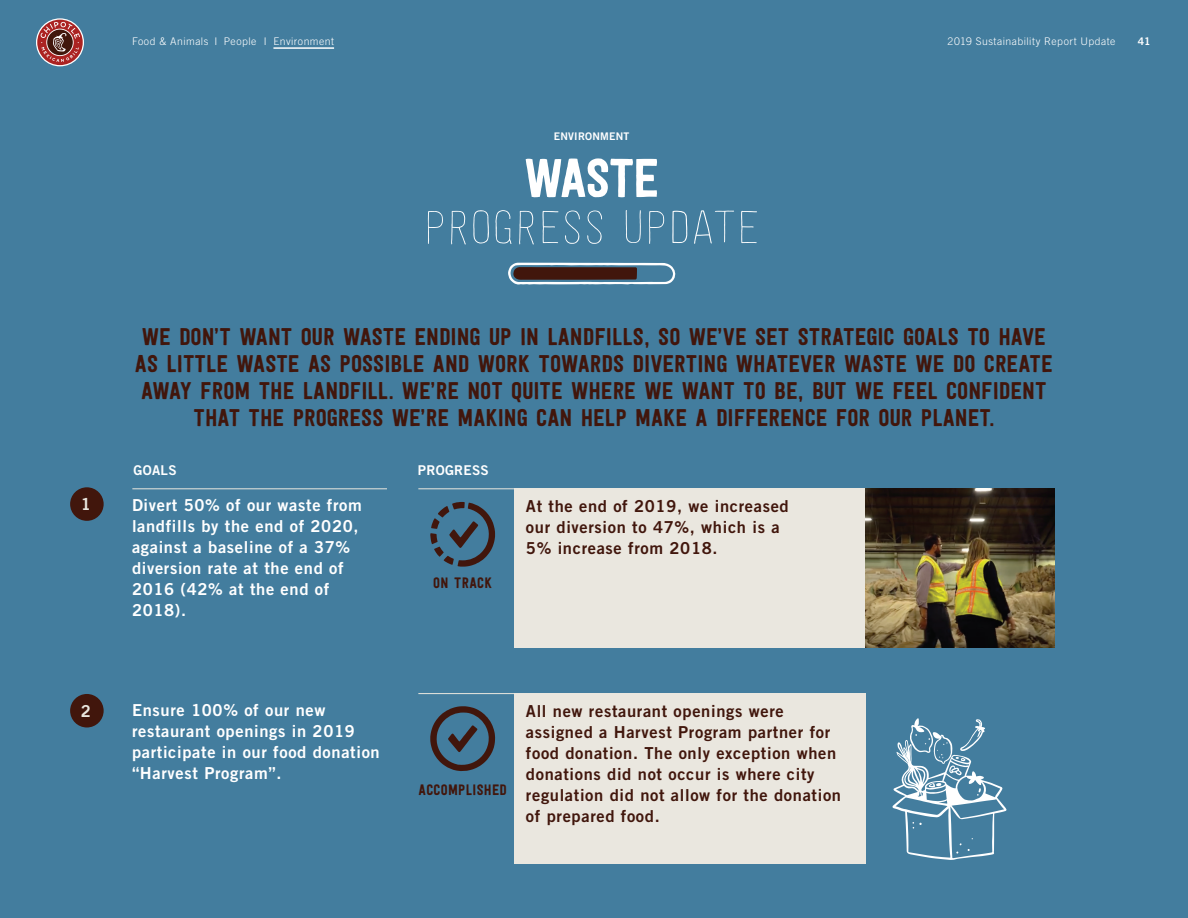
<style>
.page{position:relative;width:1188px;height:918px;background:#437d9e}
.page>*{position:absolute;margin:0;border:0;box-sizing:border-box;transform-origin:0 0}
.t1{font:54px "Festivo Letters No.17";letter-spacing:-.05em;color:#fff}
.t2{font:54px "Festivo Letters No.1";letter-spacing:-.03em;color:#fff}
.t3{font:24px/27px "Festivo Letters No.1";color:#41160c;text-align:center}
.t4{font:16.5px/21px "Trade Gothic LT Std Bd 2";letter-spacing:.04em;color:#41160c}
.t5{font:16.5px/21px "Trade Gothic LT Std Bd 2";letter-spacing:.04em;color:#fff}
.t6{font:16.5px "Trade Gothic LT Std Bd 2";color:#eae7df}
.t7{font:15px "Festivo Letters No.1";letter-spacing:.02em;color:#41160c}
.t8{font:13.5px "Trade Gothic LT Std Bd 2";letter-spacing:.02em;color:#fff}
.t9{font:300 10.5px "Trade Gothic LT Std";letter-spacing:.045em;color:#fff}
.t10{font:10.5px "Trade Gothic LT Std Bd 2";letter-spacing:.02em;color:#fff}
</style>
<div class="page">
<div style="left:70px;top:487px;width:34px;height:34px;background:#41160c;border-radius:50%"></div>
<hr style="left:132px;top:488px;width:255px;height:1px;background:#eae7df">
<hr style="left:418px;top:488px;width:448px;height:1px;background:#eae7df">
<hr style="left:418px;top:693px;width:448px;height:1px;background:#eae7df">
<div style="left:514px;top:488px;width:352px;height:160px;background:#eae7df"></div>
<div style="left:514px;top:693px;width:352px;height:171px;background:#eae7df"></div>
<div style="left:70px;top:694px;width:34px;height:34px;background:#41160c;border-radius:50%"></div>
<img style="left:866px;top:488px;width:189px;height:159px">
<svg style="left:892px;top:718px;width:115px;height:142px"></svg>
<svg style="left:508px;top:263px;width:168px;height:22px"></svg>
<svg style="left:430px;top:502px;width:65px;height:65px"></svg>
<svg style="left:430px;top:706px;width:65px;height:65px"></svg>
<svg style="left:36px;top:18px;width:48px;height:48px"></svg>
<svg style="left:37px;top:20px;width:46px;height:45px;background:#955a5c"></svg>
<hr style="left:273px;top:47px;width:61px;height:2px;background:#fff">
<p class="t9" style="left:132px;top:35px;width:87px">Food &amp; Animals I</p>
<p class="t9" style="left:264px;top:35px;width:4px">I</p>
<p class="t9" style="left:224px;top:35px;width:34px">People</p>
<p class="t9" style="left:273px;top:35px;width:62px">Environment</p>
<p class="t9" style="left:948px;top:35px;width:170px">2019 Sustainability Report Update</p>
<p class="t10" style="left:1138px;top:35px;width:14px">41</p>
<p class="t10" style="left:554px;top:129px;width:77px">ENVIRONMENT</p>
<h1 class="t2" style="left:524px;top:145px;width:137px">WASTE</h1>
<h1 class="t1" style="left:422px;top:196px;width:341px">PROGRESS UPDATE</h1>
<p class="t3" style="left:135px;top:323px;width:919px">WE DON’T WANT OUR WASTE ENDING UP IN LANDFILLS, SO WE’VE SET STRATEGIC GOALS TO HAVE AS LITTLE WASTE AS POSSIBLE AND WORK TOWARDS DIVERTING WHATEVER WASTE WE DO CREATE AWAY FROM THE LANDFILL. WE’RE NOT QUITE WHERE WE WANT TO BE, BUT WE FEEL CONFIDENT THAT THE PROGRESS WE’RE MAKING CAN HELP MAKE A DIFFERENCE FOR OUR PLANET.</p>
<p class="t8" style="left:134px;top:462px;width:45px">GOALS</p>
<p class="t8" style="left:418px;top:462px;width:72px">PROGRESS</p>
<p class="t6" style="left:81px;top:494px;width:12px">1</p>
<p class="t5" style="left:132px;top:494px;width:231px">Divert 50% of our waste from landfills by the end of 2020, against a baseline of a 37% diversion rate at the end of<br>2016 (42% at the end of<br>2018).</p>
<p class="t7" style="left:433px;top:574px;width:60px">ON TRACK</p>
<p class="t4" style="left:526px;top:496px;width:264px">At the end of 2019, we increased our diversion to 47%, which is a<br>5% increase from 2018.</p>
<p class="t6" style="left:81px;top:701px;width:12px">2</p>
<p class="t5" style="left:132px;top:700px;width:249px">Ensure 100% of our new restaurant openings in 2019 participate in our food donation “Harvest Program”.</p>
<p class="t4" style="left:526px;top:700px;width:317px">All new restaurant openings were assigned a Harvest Program partner for food donation. The only exception when donations did not occur is where city regulation did not allow for the donation of prepared food.</p>
<p class="t7" style="left:418px;top:781px;width:90px">ACCOMPLISHED</p>
</div>
